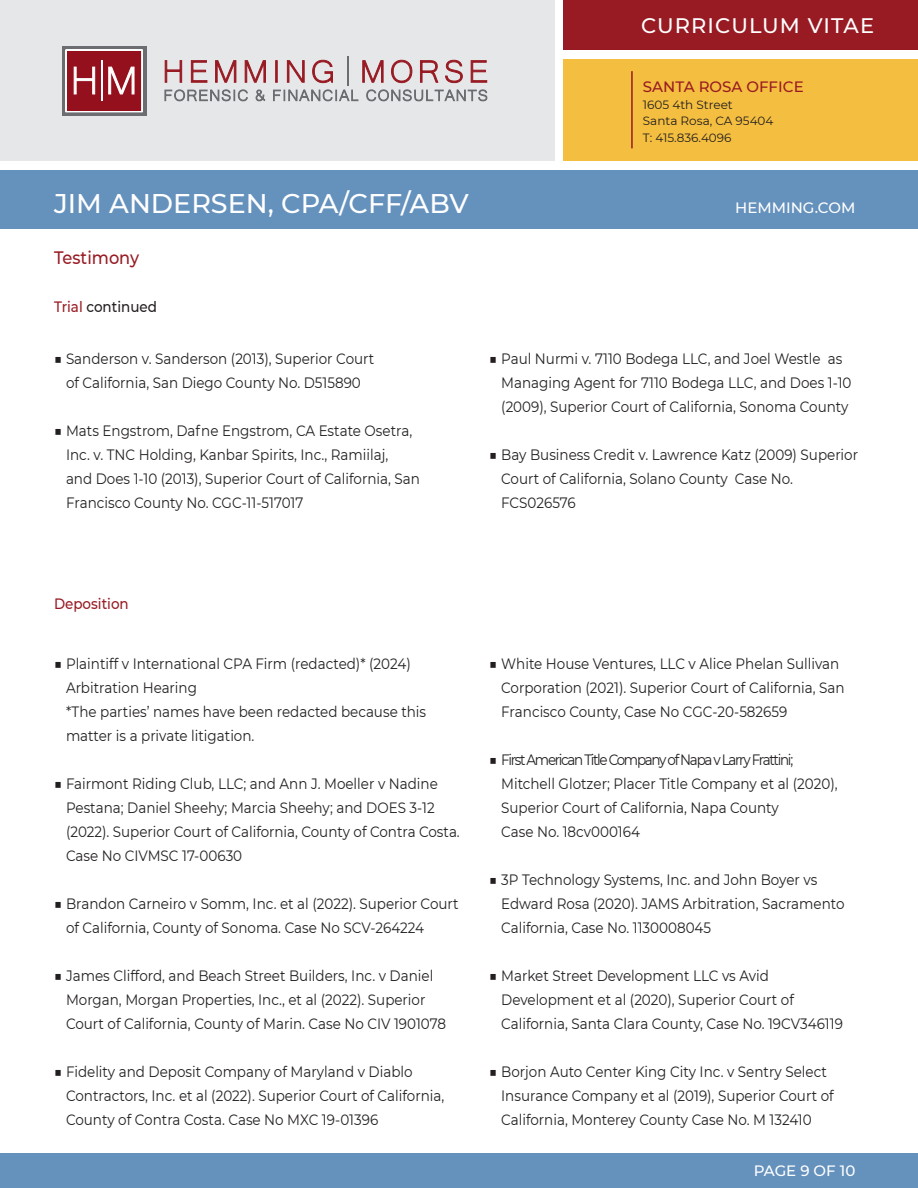
<style>
.page{position:relative;width:918px;height:1188px;background:#fff}
.page>*{position:absolute;margin:0;border:0;box-sizing:border-box;transform-origin:0 0}
.t1{font:500 27px "Montserrat";color:#fff}
.t2{font:500 21px "Montserrat";letter-spacing:.05em;color:#fff}
.t3{font:500 18px "Montserrat";color:#981b23;scale:.9 1}
.t4{font:15px/24px "Montserrat";color:#231f20;scale:.9 1}
.t5{font:500 15px "Montserrat";color:#fff}
.t6{font:500 15px "Montserrat";color:#981b23}
.t7{font:500 15px "Montserrat";color:#231f20;scale:.9 1}
.t8{font:500 15px "Montserrat";color:#981b23;scale:.9 1}
.t9{font:12px "Montserrat";color:#231f20}
.s1{color:#981b23}
</style>
<div class="page">
<div style="left:0;top:1153px;width:918px;height:35px;background:#6591bd"></div>
<div style="left:564px;top:0;width:354px;height:49px;background:#981b23"></div>
<div style="left:0;top:0;width:554px;height:160px;background:#e6e7e9"></div>
<div style="left:564px;top:59px;width:354px;height:101px;background:#f4be40"></div>
<svg style="left:165px;top:89px;width:83px;height:12px"></svg>
<svg style="left:256px;top:90px;width:9px;height:11px"></svg>
<svg style="left:273px;top:89px;width:85px;height:12px"></svg>
<svg style="left:366px;top:89px;width:121px;height:12px"></svg>
<svg style="left:164px;top:60px;width:18px;height:23px"></svg>
<svg style="left:191px;top:60px;width:17px;height:23px"></svg>
<svg style="left:215px;top:60px;width:22px;height:23px"></svg>
<svg style="left:244px;top:60px;width:22px;height:23px"></svg>
<div style="left:275px;top:60px;width:3px;height:23px;background:#981b23;border:1px solid #981b23"></div>
<svg style="left:287px;top:60px;width:18px;height:23px"></svg>
<svg style="left:312px;top:60px;width:21px;height:23px"></svg>
<hr style="left:347px;top:56px;width:1px;height:30px;background:#6c6d71">
<svg style="left:362px;top:60px;width:22px;height:23px"></svg>
<svg style="left:391px;top:60px;width:22px;height:23px"></svg>
<svg style="left:420px;top:60px;width:19px;height:23px"></svg>
<svg style="left:445px;top:59px;width:18px;height:24px"></svg>
<svg style="left:470px;top:60px;width:17px;height:23px"></svg>
<div style="left:62px;top:46px;width:85px;height:70px;background:#6c6d70"></div>
<svg style="left:65px;top:49px;width:78px;height:64px;background:#ac4650"></svg>
<hr style="left:631px;top:71px;width:2px;height:77px;background:#981b23">
<div style="left:0;top:170px;width:918px;height:59px;background:#6591bd"></div>
<p class="t1" style="left:54px;top:185px;width:416px">JIM ANDERSEN, CPA/CFF/ABV</p>
<p class="t3" style="left:54px;top:245px;width:96px">Testimony</p>
<p class="t7" style="left:54px;top:296px;width:116px"><span class="s1">Trial</span> continued</p>
<p class="t4" style="left:54px;top:347px;width:357px;text-align:center">■ Sanderson v. Sanderson (2013), Superior Court of California, San Diego County No. D515890</p>
<p class="t4" style="left:66px;top:419px;width:395px;text-indent:-12px">■ Mats Engstrom, Dafne Engstrom, CA Estate Osetra, Inc. v. TNC Holding, Kanbar Spirits, Inc., Ramiilaj,<br>and Does 1-10 (2013), Superior Court of California, San Francisco County No. CGC-11-517017</p>
<p class="t2" style="left:641px;top:11px;width:234px">CURRICULUM VITAE</p>
<p class="t6" style="left:643px;top:76px;width:162px">SANTA ROSA OFFICE</p>
<p class="t9" style="left:643px;top:96px;width:91px">1605 4th Street</p>
<p class="t9" style="left:643px;top:113px;width:132px">Santa Rosa, CA 95404</p>
<p class="t9" style="left:643px;top:129px;width:90px">T: 415.836.4096</p>
<p class="t5" style="left:735px;top:197px;width:122px">HEMMING.COM</p>
<p class="t4" style="left:501px;top:347px;width:391px;text-indent:-12px">■ Paul Nurmi v. 7110 Bodega LLC, and Joel Westle as<br>Managing Agent for 7110 Bodega LLC, and Does 1-10 (2009), Superior Court of California, Sonoma County</p>
<p class="t4" style="left:501px;top:443px;width:398px;text-indent:-12px">■ Bay Business Credit v. Lawrence Katz (2009) Superior<br>Court of California, Solano County Case No.<br>FCS026576</p>
<p class="t8" style="left:54px;top:593px;width:85px">Deposition</p>
<p class="t4" style="left:54px;top:651px;width:398px">■ Plaintiff v International CPA Firm (redacted)* (2024)</p>
<p class="t4" style="left:66px;top:675px;width:147px">Arbitration Hearing</p>
<p class="t4" style="left:66px;top:699px;width:402px">*The parties’ names have been redacted because this matter is a private litigation.</p>
<p class="t4" style="left:66px;top:771px;width:439px;text-indent:-12px">■ Fairmont Riding Club, LLC; and Ann J. Moeller v Nadine Pestana; Daniel Sheehy; Marcia Sheehy; and DOES 3-12 (2022). Superior Court of California, County of Contra Costa.<br>Case No CIVMSC 17-00630</p>
<p class="t4" style="left:66px;top:891px;width:438px;text-indent:-12px">■ Brandon Carneiro v Somm, Inc. et al (2022). Superior Court of California, County of Sonoma. Case No SCV-264224</p>
<p class="t4" style="left:66px;top:963px;width:424px;text-indent:-12px">■ James Clifford, and Beach Street Builders, Inc. v Daniel<br>Morgan, Morgan Properties, Inc., et al (2022). Superior<br>Court of California, County of Marin. Case No CIV 1901078</p>
<p class="t4" style="left:66px;top:1059px;width:422px;text-indent:-12px">■ Fidelity and Deposit Company of Maryland v Diablo<br>Contractors, Inc. et al (2022). Superior Court of California,<br>County of Contra Costa. Case No MXC 19-01396</p>
<p class="t4" style="left:501px;top:651px;width:383px;text-indent:-12px">■ White House Ventures, LLC v Alice Phelan Sullivan<br>Corporation (2021). Superior Court of California, San<br>Francisco County, Case No CGC-20-582659</p>
<p class="t4" style="left:501px;top:747px;width:375px;text-indent:-12px">■ First American Title Company of Napa v Larry Frattini;<br>Mitchell Glotzer; Placer Title Company et al (2020),<br>Superior Court of California, Napa County</p>
<p class="t4" style="left:501px;top:819px;width:156px">Case No. 18cv000164</p>
<p class="t4" style="left:501px;top:867px;width:383px;text-indent:-12px">■ 3P Technology Systems, Inc. and John Boyer vs<br>Edward Rosa (2020). JAMS Arbitration, Sacramento<br>California, Case No. 1130008045</p>
<p class="t4" style="left:501px;top:963px;width:327px;text-indent:-12px">■ Market Street Development LLC vs Avid<br>Development et al (2020), Superior Court of</p>
<p class="t4" style="left:501px;top:1011px;width:381px">California, Santa Clara County, Case No. 19CV346119</p>
<p class="t4" style="left:501px;top:1059px;width:371px;text-indent:-12px">■ Borjon Auto Center King City Inc. v Sentry Select<br>Insurance Company et al (2019), Superior Court of<br>California, Monterey County Case No. M 132410</p>
<p class="t5" style="left:754px;top:1160px;width:103px">PAGE 9 OF 10</p>
</div>
